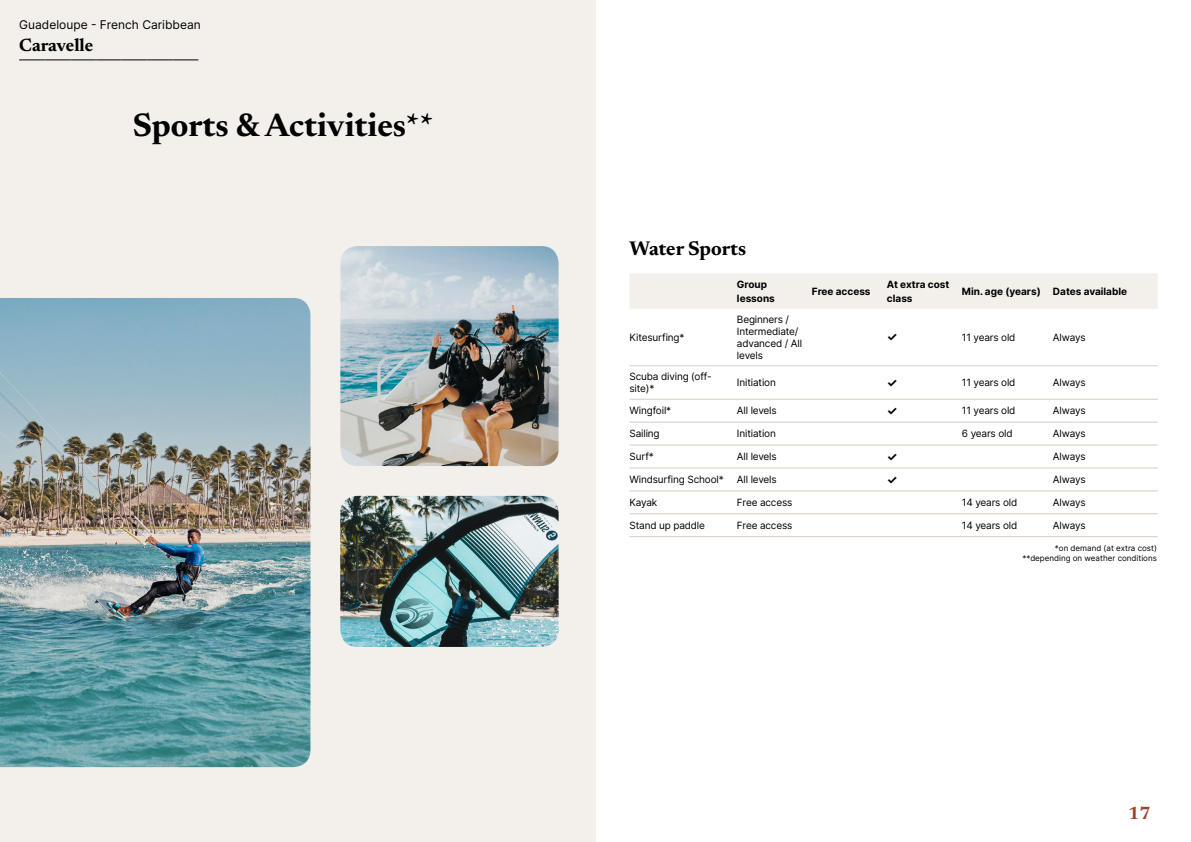
<style>
.page{position:relative;width:1191px;height:842px;background:#fff}
.page>*{position:absolute;margin:0;border:0;box-sizing:border-box;transform-origin:0 0}
.t1{font:700 33px "Newsreader 24 pt";color:#000}
.t2{font:700 20px "Newsreader 24 pt";color:#000}
.t3{font:700 18px "Newsreader 24 pt";color:#000}
.t4{font:700 18px "Newsreader 24 pt";color:#9d432c}
.t5{font:12px "Inter";color:#000}
.t6{font:700 12px "Inter";color:#000}
.t7{font:10px/12px "Inter";letter-spacing:-.015em;color:#000}
.t8{font:700 10px/14px "Inter";color:#000}
.t9{font:8px/9.6px "Inter";color:#000;text-align:right}
</style>
<div class="page">
<div style="left:0;top:0;width:595px;height:842px;background:#f3f0ec"></div>
<img style="left:340px;top:246px;width:218px;height:220px">
<img style="left:0;top:298px;width:310px;height:469px">
<img style="left:340px;top:496px;width:218px;height:151px">
<svg style="left:20px;top:60px;width:178px;height:1px"></svg>
<div style="left:630px;top:273px;width:527px;height:36px;background:#f3f0ec"></div>
<hr style="left:629px;top:365px;width:108px;height:1px;background:#d7cdc1">
<hr style="left:737px;top:365px;width:75px;height:1px;background:#d7cdc1">
<hr style="left:812px;top:365px;width:75px;height:1px;background:#d7cdc1">
<hr style="left:887px;top:365px;width:75px;height:1px;background:#d7cdc1">
<hr style="left:962px;top:365px;width:91px;height:1px;background:#d7cdc1">
<hr style="left:1053px;top:365px;width:104px;height:1px;background:#d7cdc1">
<hr style="left:629px;top:399px;width:108px;height:1px;background:#d7cdc1">
<hr style="left:737px;top:399px;width:75px;height:1px;background:#d7cdc1">
<hr style="left:812px;top:399px;width:75px;height:1px;background:#d7cdc1">
<hr style="left:887px;top:399px;width:75px;height:1px;background:#d7cdc1">
<hr style="left:962px;top:399px;width:91px;height:1px;background:#d7cdc1">
<hr style="left:1053px;top:399px;width:104px;height:1px;background:#d7cdc1">
<hr style="left:629px;top:422px;width:108px;height:1px;background:#d7cdc1">
<hr style="left:737px;top:422px;width:75px;height:1px;background:#d7cdc1">
<hr style="left:812px;top:422px;width:75px;height:1px;background:#d7cdc1">
<hr style="left:887px;top:422px;width:75px;height:1px;background:#d7cdc1">
<hr style="left:962px;top:422px;width:91px;height:1px;background:#d7cdc1">
<hr style="left:1053px;top:422px;width:104px;height:1px;background:#d7cdc1">
<hr style="left:629px;top:444px;width:108px;height:1px;background:#d7cdc1">
<hr style="left:737px;top:444px;width:75px;height:1px;background:#d7cdc1">
<hr style="left:812px;top:444px;width:75px;height:1px;background:#d7cdc1">
<hr style="left:887px;top:444px;width:75px;height:1px;background:#d7cdc1">
<hr style="left:962px;top:444px;width:91px;height:1px;background:#d7cdc1">
<hr style="left:1053px;top:444px;width:104px;height:1px;background:#d7cdc1">
<hr style="left:629px;top:467px;width:108px;height:1px;background:#d7cdc1">
<hr style="left:737px;top:467px;width:75px;height:1px;background:#d7cdc1">
<hr style="left:812px;top:467px;width:75px;height:1px;background:#d7cdc1">
<hr style="left:887px;top:467px;width:75px;height:1px;background:#d7cdc1">
<hr style="left:962px;top:467px;width:91px;height:1px;background:#d7cdc1">
<hr style="left:1053px;top:467px;width:104px;height:1px;background:#d7cdc1">
<hr style="left:629px;top:490px;width:108px;height:1px;background:#d7cdc1">
<hr style="left:737px;top:490px;width:75px;height:1px;background:#d7cdc1">
<hr style="left:812px;top:490px;width:75px;height:1px;background:#d7cdc1">
<hr style="left:887px;top:490px;width:75px;height:1px;background:#d7cdc1">
<hr style="left:962px;top:490px;width:91px;height:1px;background:#d7cdc1">
<hr style="left:1053px;top:490px;width:104px;height:1px;background:#d7cdc1">
<hr style="left:629px;top:513px;width:108px;height:1px;background:#d7cdc1">
<hr style="left:737px;top:513px;width:75px;height:1px;background:#d7cdc1">
<hr style="left:812px;top:513px;width:75px;height:1px;background:#d7cdc1">
<hr style="left:887px;top:513px;width:75px;height:1px;background:#d7cdc1">
<hr style="left:962px;top:513px;width:91px;height:1px;background:#d7cdc1">
<hr style="left:1053px;top:513px;width:104px;height:1px;background:#d7cdc1">
<hr style="left:629px;top:536px;width:108px;height:1px;background:#d7cdc1">
<hr style="left:737px;top:536px;width:75px;height:1px;background:#d7cdc1">
<hr style="left:812px;top:536px;width:75px;height:1px;background:#d7cdc1">
<hr style="left:887px;top:536px;width:75px;height:1px;background:#d7cdc1">
<hr style="left:962px;top:536px;width:91px;height:1px;background:#d7cdc1">
<hr style="left:1053px;top:536px;width:104px;height:1px;background:#d7cdc1">
<p class="t5" style="left:19px;top:15px;width:183px">Guadeloupe - French Caribbean</p>
<h3 class="t3" style="left:19px;top:32px;width:76px">Caravelle</h3>
<h1 class="t1" style="left:133px;top:101px;width:302px">Sports &amp; Activities**</h1>
<h2 class="t2" style="left:629px;top:234px;width:118px">Water Sports</h2>
<p class="t8" style="left:737px;top:277px;width:39px">Group lessons</p>
<p class="t8" style="left:812px;top:284px;width:60px">Free access</p>
<p class="t8" style="left:887px;top:277px;width:64px">At extra cost class</p>
<p class="t8" style="left:962px;top:284px;width:167px">Min. age (years) Dates available</p>
<p class="t7" style="left:629px;top:331px;width:57px">Kitesurfing*</p>
<p class="t7" style="left:737px;top:313px;width:67px">Beginners /<br>Intermediate/ advanced / All levels</p>
<p class="t6" style="left:887px;top:328px;width:12px">✓</p>
<p class="t7" style="left:962px;top:331px;width:55px">11 years old</p>
<p class="t7" style="left:1053px;top:331px;width:34px">Always</p>
<p class="t7" style="left:629px;top:370px;width:84px">Scuba diving (off&shy;site)*</p>
<p class="t7" style="left:737px;top:376px;width:40px">Initiation</p>
<p class="t6" style="left:887px;top:374px;width:12px">✓</p>
<p class="t7" style="left:962px;top:376px;width:55px">11 years old</p>
<p class="t7" style="left:1053px;top:376px;width:34px">Always</p>
<p class="t7" style="left:629px;top:404px;width:43px">Wingfoil*</p>
<p class="t7" style="left:737px;top:404px;width:41px">All levels</p>
<p class="t6" style="left:887px;top:402px;width:12px">✓</p>
<p class="t7" style="left:962px;top:404px;width:55px">11 years old</p>
<p class="t7" style="left:1053px;top:404px;width:34px">Always</p>
<p class="t7" style="left:629px;top:427px;width:32px">Sailing</p>
<p class="t7" style="left:737px;top:427px;width:40px">Initiation</p>
<p class="t7" style="left:962px;top:427px;width:52px">6 years old</p>
<p class="t7" style="left:1053px;top:427px;width:34px">Always</p>
<p class="t7" style="left:629px;top:450px;width:26px">Surf*</p>
<p class="t7" style="left:737px;top:450px;width:41px">All levels</p>
<p class="t6" style="left:887px;top:448px;width:12px">✓</p>
<p class="t7" style="left:1053px;top:450px;width:34px">Always</p>
<p class="t7" style="left:629px;top:473px;width:96px">Windsurfing School*</p>
<p class="t7" style="left:737px;top:473px;width:41px">All levels</p>
<p class="t6" style="left:887px;top:471px;width:12px">✓</p>
<p class="t7" style="left:1053px;top:473px;width:34px">Always</p>
<p class="t7" style="left:629px;top:496px;width:29px">Kayak</p>
<p class="t7" style="left:737px;top:496px;width:57px">Free access</p>
<p class="t7" style="left:962px;top:496px;width:57px">14 years old</p>
<p class="t7" style="left:1053px;top:496px;width:34px">Always</p>
<p class="t7" style="left:629px;top:519px;width:77px">Stand up paddle</p>
<p class="t7" style="left:737px;top:519px;width:57px">Free access</p>
<p class="t7" style="left:962px;top:519px;width:57px">14 years old</p>
<p class="t7" style="left:1053px;top:519px;width:34px">Always</p>
<p class="t9" style="left:1022px;top:543px;width:136px">*on demand (at extra cost) **depending on weather conditions</p>
<h3 class="t4" style="left:1128px;top:800px;width:24px">17</h3>
</div>
